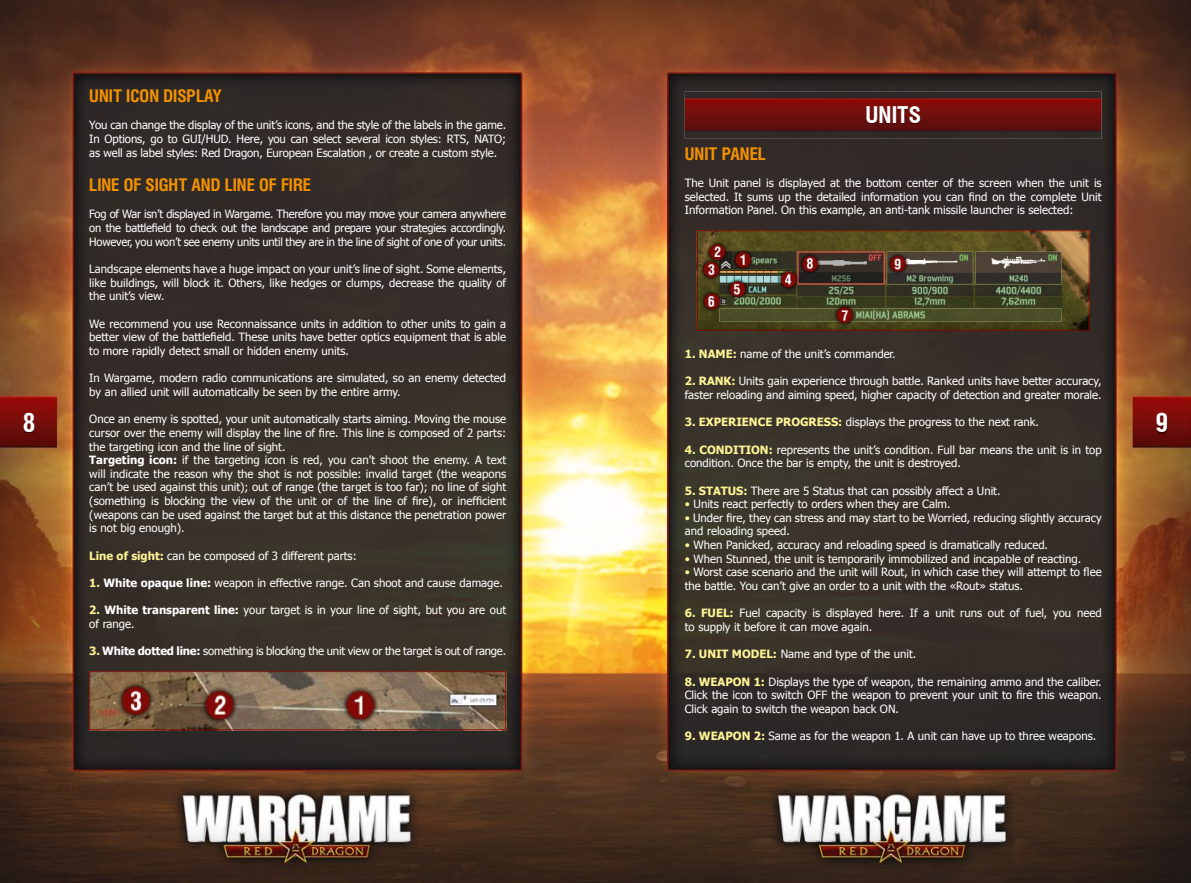
<style>
.page{position:relative;width:1191px;height:883px;background:#fff}
.page>*{position:absolute;margin:0;border:0;box-sizing:border-box;transform-origin:0 0}
.t1{font:700 28px "Helios Cond";color:#fff}
.t2{font:700 24.5px "Helios Cond";color:#fff}
.t3{font:700 17.5px "Helios Cond";color:#f39100}
.t4{font:11.38px/13.7px "Tahoma";color:#fff}
.t5{font:11.38px "Tahoma";letter-spacing:-.02em;color:#fff}
.s1{font-weight:700}
.s2{font-weight:700;color:#fff596}
.s3{color:#fff596}
</style>
<div class="page">
<img style="left:0;top:0;width:1191px;height:883px">
<img style="left:23px;top:413px;width:11px;height:20px">
<img style="left:1156px;top:414px;width:11px;height:19px">
<svg style="left:89px;top:671px;width:417px;height:59px;background:#846752"></svg>
<img style="left:685px;top:92px;width:416px;height:47px">
<img style="left:866px;top:106px;width:54px;height:18px">
<img style="left:697px;top:230px;width:392px;height:101px">
<h3 class="t3" style="left:89px;top:85px;width:134px">UNIT ICON DISPLAY</h3>
<p class="t4" style="left:89px;top:118px;width:418px;text-align:justify">You can change the display of the unit’s icons, and the style of the labels in the game.<br>In Options, go to GUI/HUD. Here, you can select several icon styles: RTS, NATO; as well as label styles: Red Dragon, European Escalation , or create a custom style.</p>
<h3 class="t3" style="left:89px;top:174px;width:223px">LINE OF SIGHT AND LINE OF FIRE</h3>
<p class="t4" style="left:89px;top:207px;width:418px;text-align:justify">Fog of War isn’t displayed in Wargame. Therefore you may move your camera anywhere on the battlefield to check out the landscape and prepare your strategies accordingly.<br>However, you won’t see enemy units until they are in the line of sight of one of your units.</p>
<p class="t4" style="left:89px;top:262px;width:418px;text-align:justify">Landscape elements have a huge impact on your unit’s line of sight. Some elements, like buildings, will block it. Others, like hedges or clumps, decrease the quality of the unit’s view.</p>
<p class="t4" style="left:89px;top:316px;width:418px;text-align:justify">We recommend you use Reconnaissance units in addition to other units to gain a better view of the battlefield. These units have better optics equipment that is able to more rapidly detect small or hidden enemy units.</p>
<p class="t4" style="left:89px;top:371px;width:418px">In Wargame, modern radio communications are simulated, so an enemy detected by an allied unit will automatically be seen by the entire army.</p>
<p class="t4" style="left:89px;top:412px;width:418px">Once an enemy is spotted, your unit automatically starts aiming. Moving the mouse cursor over the enemy will display the line of fire. This line is composed of 2 parts: the targeting icon and the line of sight.<br><span class="s1">Targeting icon:</span> if the targeting icon is red, you can’t shoot the enemy. A text will indicate the reason why the shot is not possible: invalid target (the weapons can’t be used against this unit); out of range (the target is too far); no line of sight (something is blocking the view of the unit or of the line of fire), or inefficient (weapons can be used against the target but at this distance the penetration power is not big enough).</p>
<p class="t4" style="left:89px;top:548px;width:269px"><span class="s2">Line of sight:</span> can be composed of 3 different parts:</p>
<p class="t4" style="left:89px;top:576px;width:415px"><span class="s2">1.</span> <span class="s1">White opaque line:</span> weapon in effective range. Can shoot and cause damage.</p>
<p class="t4" style="left:89px;top:603px;width:418px"><span class="s2">2.</span> <span class="s1">White transparent line:</span> your target is in your line of sight, but you are out of range.</p>
<p class="t5" style="left:89px;top:644px;width:418px"><span class="s2">3.</span> <span class="s1">White dotted line:</span> something is blocking the unit view or the target is out of range.</p>
<h2 class="t2" style="left:865px;top:101px;width:57px">UNITS</h2>
<h3 class="t3" style="left:685px;top:143px;width:83px">UNIT PANEL</h3>
<p class="t4" style="left:685px;top:176px;width:418px;text-align:justify">The Unit panel is displayed at the bottom center of the screen when the unit is selected. It sums up the detailed information you can find on the complete Unit Information Panel. On this example, an anti-tank missile launcher is selected:</p>
<p class="t4" style="left:685px;top:347px;width:212px"><span class="s2">1. NAME:</span> name of the unit’s commander.</p>
<p class="t4" style="left:685px;top:374px;width:418px"><span class="s2">2. RANK:</span> Units gain experience through battle. Ranked units have better accuracy, faster reloading and aiming speed, higher capacity of detection and greater morale.</p>
<p class="t4" style="left:685px;top:415px;width:356px"><span class="s2">3. EXPERIENCE PROGRESS:</span> displays the progress to the next rank.</p>
<p class="t4" style="left:685px;top:442px;width:418px"><span class="s2">4. CONDITION:</span> represents the unit’s condition. Full bar means the unit is in top condition. Once the bar is empty, the unit is destroyed.</p>
<p class="t4" style="left:685px;top:483px;width:317px"><span class="s2">5. STATUS:</span> There are 5 Status that can possibly affect a Unit.</p>
<p class="t4" style="left:685px;top:497px;width:267px"><span class="s3">•</span> Units react perfectly to orders when they are Calm.</p>
<p class="t4" style="left:685px;top:510px;width:418px"><span class="s3">•</span> Under fire, they can stress and may start to be Worried, reducing slightly accuracy and reloading speed.</p>
<p class="t4" style="left:685px;top:538px;width:365px"><span class="s3">•</span> When Panicked, accuracy and reloading speed is dramatically reduced.</p>
<p class="t4" style="left:685px;top:551px;width:398px"><span class="s3">•</span> When Stunned, the unit is temporarily immobilized and incapable of reacting.</p>
<p class="t4" style="left:685px;top:565px;width:418px"><span class="s3">•</span> Worst case scenario and the unit will Rout, in which case they will attempt to flee the battle. You can’t give an order to a unit with the «Rout» status.</p>
<p class="t4" style="left:685px;top:606px;width:418px"><span class="s2">6. FUEL:</span> Fuel capacity is displayed here. If a unit runs out of fuel, you need to supply it before it can move again.</p>
<p class="t4" style="left:685px;top:647px;width:233px"><span class="s2">7. UNIT MODEL:</span> Name and type of the unit.</p>
<p class="t4" style="left:685px;top:674px;width:418px;text-align:justify"><span class="s2">8. WEAPON 1:</span> Displays the type of weapon, the remaining ammo and the caliber.<br>Click the icon to switch OFF the weapon to prevent your unit to fire this weapon.<br>Click again to switch the weapon back ON.</p>
<p class="t4" style="left:685px;top:729px;width:413px"><span class="s2">9. WEAPON 2:</span> Same as for the weapon 1. A unit can have up to three weapons.</p>
<h1 class="t1" style="left:22px;top:407px;width:15px">8</h1>
<h1 class="t1" style="left:1155px;top:408px;width:14px">9</h1>
</div>
